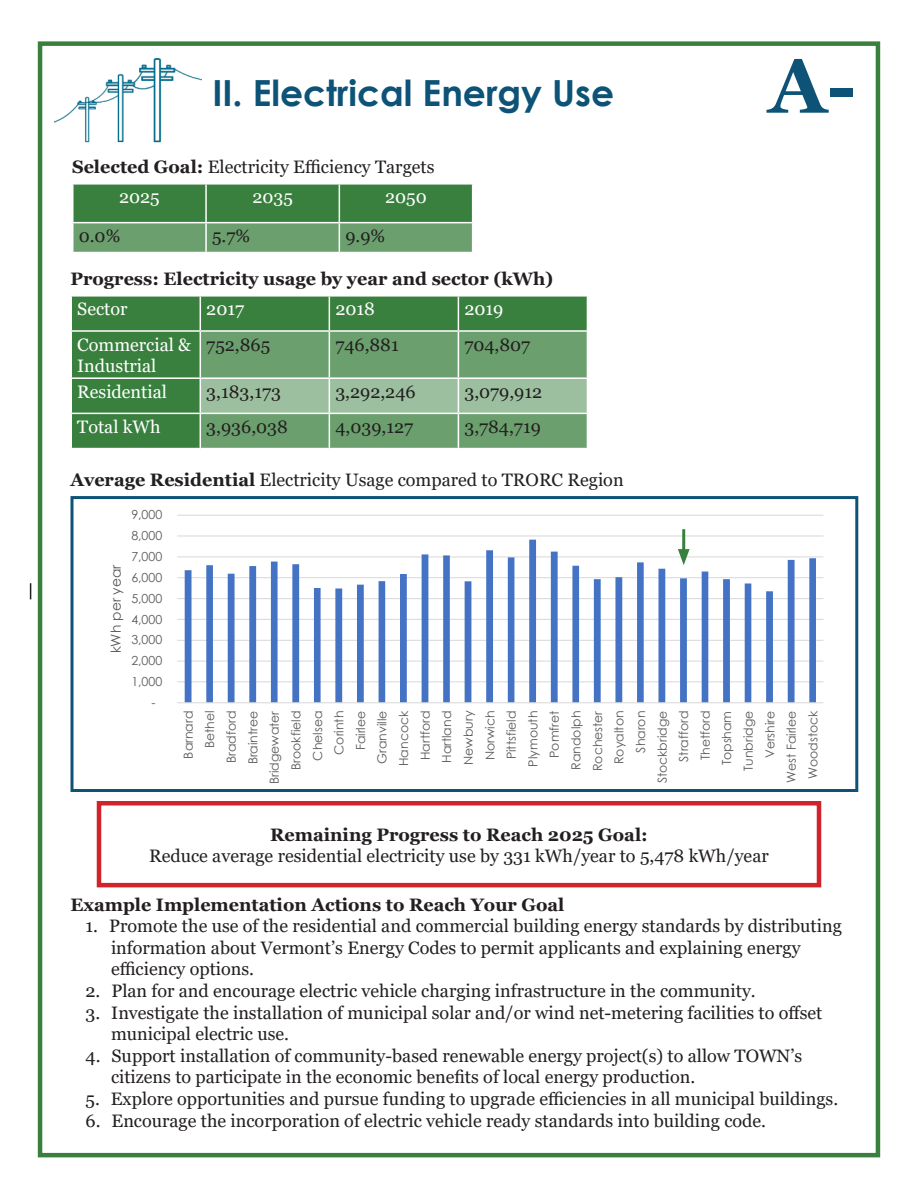
<style>
.page{position:relative;width:918px;height:1188px;background:#fff}
.page>*{position:absolute;margin:0;border:0;box-sizing:border-box;transform-origin:0 0}
.t1{font:700 76.5px "Georgia";color:#0d5377}
.t2{font:700 36px "Century Gothic";color:#0d5377}
.t3{font:18px/21.6px "Georgia";color:#231f20}
.t4{font:700 18px "Georgia";color:#231f20}
.t5{font:18px/21.6px "Georgia";color:#fff}
.t6{font:13.8px "Century Gothic";color:#595959}
.t7{font:12.45px/21.6px "Century Gothic";color:#595959;text-align:right}
.s1{font-weight:700}
</style>
<div class="page">
<div style="left:38px;top:41px;width:842px;height:1116px;border:4px solid #39803e"></div>
<img style="left:54px;top:57px;width:148px;height:86px">
<svg style="left:73px;top:184px;width:400px;height:68px;background:#549158"></svg>
<hr style="left:339px;top:183px;width:134px;height:2px;background:#fff">
<hr style="left:339px;top:185px;width:1px;height:37px;background:#fff">
<hr style="left:472px;top:185px;width:1px;height:37px;background:#fff">
<hr style="left:339px;top:222px;width:134px;height:1px;background:#fff">
<div style="left:72px;top:297px;width:515px;height:151px;background:#39803e"></div>
<div style="left:201px;top:332px;width:386px;height:116px;background:#6ba06e"></div>
<div style="left:201px;top:379px;width:386px;height:34px;background:#9cc09f"></div>
<hr style="left:70px;top:330px;width:130px;height:2px;background:#fff">
<hr style="left:200px;top:330px;width:129px;height:2px;background:#fff">
<hr style="left:329px;top:330px;width:129px;height:2px;background:#fff">
<hr style="left:458px;top:330px;width:130px;height:2px;background:#fff">
<hr style="left:70px;top:377px;width:130px;height:2px;background:#fff">
<hr style="left:200px;top:377px;width:129px;height:2px;background:#fff">
<hr style="left:329px;top:377px;width:129px;height:2px;background:#fff">
<hr style="left:70px;top:413px;width:130px;height:1px;background:#fff">
<hr style="left:200px;top:413px;width:129px;height:1px;background:#fff">
<hr style="left:329px;top:413px;width:129px;height:1px;background:#fff">
<hr style="left:200px;top:297px;width:1px;height:33px;background:#fff">
<hr style="left:200px;top:332px;width:1px;height:45px;background:#fff">
<hr style="left:200px;top:379px;width:1px;height:34px;background:#fff">
<hr style="left:200px;top:414px;width:1px;height:34px;background:#fff">
<hr style="left:329px;top:297px;width:1px;height:33px;background:#fff">
<hr style="left:329px;top:332px;width:1px;height:45px;background:#fff">
<hr style="left:329px;top:379px;width:1px;height:34px;background:#fff">
<hr style="left:329px;top:414px;width:1px;height:34px;background:#fff">
<hr style="left:458px;top:297px;width:1px;height:33px;background:#fff">
<hr style="left:458px;top:332px;width:1px;height:45px;background:#fff">
<hr style="left:458px;top:413px;width:130px;height:1px;background:#fff">
<hr style="left:458px;top:377px;width:130px;height:2px;background:#fff">
<hr style="left:458px;top:379px;width:1px;height:34px;background:#fff">
<hr style="left:458px;top:414px;width:1px;height:34px;background:#fff">
<div style="left:97px;top:801px;width:724px;height:86px;border:4px solid #d1232a"></div>
<div style="left:70px;top:496px;width:788px;height:296px;border:3px solid #0d5377"></div>
<hr style="left:177px;top:681px;width:646px;height:1px;background:#d9d9d9">
<hr style="left:177px;top:661px;width:646px;height:1px;background:#d9d9d9">
<hr style="left:177px;top:640px;width:646px;height:1px;background:#d9d9d9">
<hr style="left:177px;top:619px;width:646px;height:1px;background:#d9d9d9">
<hr style="left:177px;top:598px;width:646px;height:1px;background:#d9d9d9">
<hr style="left:177px;top:577px;width:646px;height:1px;background:#d9d9d9">
<hr style="left:177px;top:556px;width:646px;height:1px;background:#d9d9d9">
<hr style="left:177px;top:535px;width:646px;height:2px;background:#d9d9d9">
<hr style="left:177px;top:515px;width:646px;height:1px;background:#d9d9d9">
<svg style="left:185px;top:540px;width:631px;height:162px"></svg>
<hr style="left:177px;top:702px;width:646px;height:1px;background:#d9d9d9">
<hr style="left:682px;top:529px;width:3px;height:26px;background:#39803e">
<svg style="left:678px;top:549px;width:12px;height:16px"></svg>
<svg style="left:30px;top:583px;width:1px;height:16px"></svg>
<p class="t2" style="left:212px;top:65px;width:403px">II. Electrical Energy Use</p>
<p class="t3" style="left:72px;top:157px;width:364px"><span class="s1">Selected Goal:</span> Electricity Efficiency Targets</p>
<p class="t5" style="left:119px;top:187px;width:42px">2025</p>
<p class="t5" style="left:252px;top:187px;width:42px">2035</p>
<p class="t5" style="left:385px;top:187px;width:43px">2050</p>
<p class="t3" style="left:79px;top:226px;width:43px">0.0%</p>
<p class="t3" style="left:212px;top:226px;width:40px">5.7%</p>
<p class="t3" style="left:345px;top:226px;width:41px">9.9%</p>
<p class="t4" style="left:70px;top:267px;width:484px">Progress: Electricity usage by year and sector (kWh)</p>
<p class="t5" style="left:77px;top:299px;width:52px">Sector</p>
<p class="t5" style="left:206px;top:299px;width:39px">2017</p>
<p class="t5" style="left:335px;top:299px;width:41px">2018</p>
<p class="t5" style="left:464px;top:299px;width:41px">2019</p>
<p class="t5" style="left:77px;top:334px;width:115px">Commercial &amp;<br>Industrial</p>
<p class="t3" style="left:206px;top:334px;width:65px">752,865</p>
<p class="t3" style="left:335px;top:334px;width:65px">746,881</p>
<p class="t3" style="left:464px;top:334px;width:67px">704,807</p>
<p class="t5" style="left:77px;top:381px;width:91px">Residential</p>
<p class="t3" style="left:206px;top:381px;width:76px">3,183,173</p>
<p class="t3" style="left:335px;top:381px;width:82px">3,292,246</p>
<p class="t3" style="left:464px;top:381px;width:79px">3,079,912</p>
<p class="t5" style="left:77px;top:416px;width:85px">Total kWh</p>
<p class="t3" style="left:206px;top:416px;width:83px">3,936,038</p>
<p class="t3" style="left:335px;top:416px;width:79px">4,039,127</p>
<p class="t3" style="left:464px;top:416px;width:78px">3,784,719</p>
<p class="t3" style="left:70px;top:470px;width:555px"><span class="s1">Average Residential</span> Electricity Usage compared to TRORC Region</p>
<p class="t7" style="left:131px;top:504px;width:32px">9,000</p>
<p class="t7" style="left:131px;top:525px;width:32px">8,000</p>
<p class="t6" style="left:106px;top:653px;width:91px;rotate:-90deg">kWh per year</p>
<p class="t7" style="left:131px;top:546px;width:32px">7,000</p>
<p class="t7" style="left:131px;top:566px;width:32px">6,000</p>
<p class="t7" style="left:131px;top:587px;width:32px">5,000</p>
<p class="t7" style="left:131px;top:608px;width:32px">4,000</p>
<p class="t7" style="left:131px;top:629px;width:32px">3,000</p>
<p class="t7" style="left:131px;top:650px;width:32px">2,000</p>
<p class="t7" style="left:131px;top:671px;width:32px">1,000</p>
<p class="t7" style="left:151px;top:691px;width:6px">-</p>
<p class="t1" style="left:769px;top:37px;width:88px">A-</p>
<p class="t7" style="left:177px;top:784px;width:75px;rotate:-90deg">Barnard<br>Bethel<br>Bradford<br>Braintree<br>Bridgewater<br>Brookfield<br>Chelsea<br>Corinth<br>Fairlee<br>Granville<br>Hancock<br>Hartford<br>Hartland<br>Newbury<br>Norwich<br>Pittsfield<br>Plymouth<br>Pomfret<br>Randolph<br>Rochester<br>Royalton<br>Sharon<br>Stockbridge<br>Strafford<br>Thetford<br>Topsham<br>Tunbridge<br>Vershire<br>West Fairlee<br>Woodstock</p>
<p class="t4" style="left:270px;top:823px;width:379px">Remaining Progress to Reach 2025 Goal:</p>
<p class="t3" style="left:149px;top:846px;width:621px">Reduce average residential electricity use by 331 kWh/year to 5,478 kWh/year</p>
<p class="t4" style="left:70px;top:893px;width:495px">Example Implementation Actions to Reach Your Goal</p>
<p class="t3" style="left:111px;top:916px;width:732px;text-indent:-26px">1. Promote the use of the residential and commercial building energy standards by distributing information about Vermont’s Energy Codes to permit applicants and explaining energy efficiency options.</p>
<p class="t3" style="left:86px;top:980px;width:672px">2. Plan for and encourage electric vehicle charging infrastructure in the community.</p>
<p class="t3" style="left:111px;top:1002px;width:713px;text-indent:-26px">3. Investigate the installation of municipal solar and/or wind net-metering facilities to offset municipal electric use.</p>
<p class="t3" style="left:111px;top:1045px;width:693px;text-indent:-26px">4. Support installation of community-based renewable energy project(s) to allow TOWN’s citizens to participate in the economic benefits of local energy production.</p>
<p class="t3" style="left:86px;top:1088px;width:754px">5. Explore opportunities and pursue funding to upgrade efficiencies in all municipal buildings.</p>
<p class="t3" style="left:86px;top:1110px;width:682px">6. Encourage the incorporation of electric vehicle ready standards into building code.</p>
</div>
